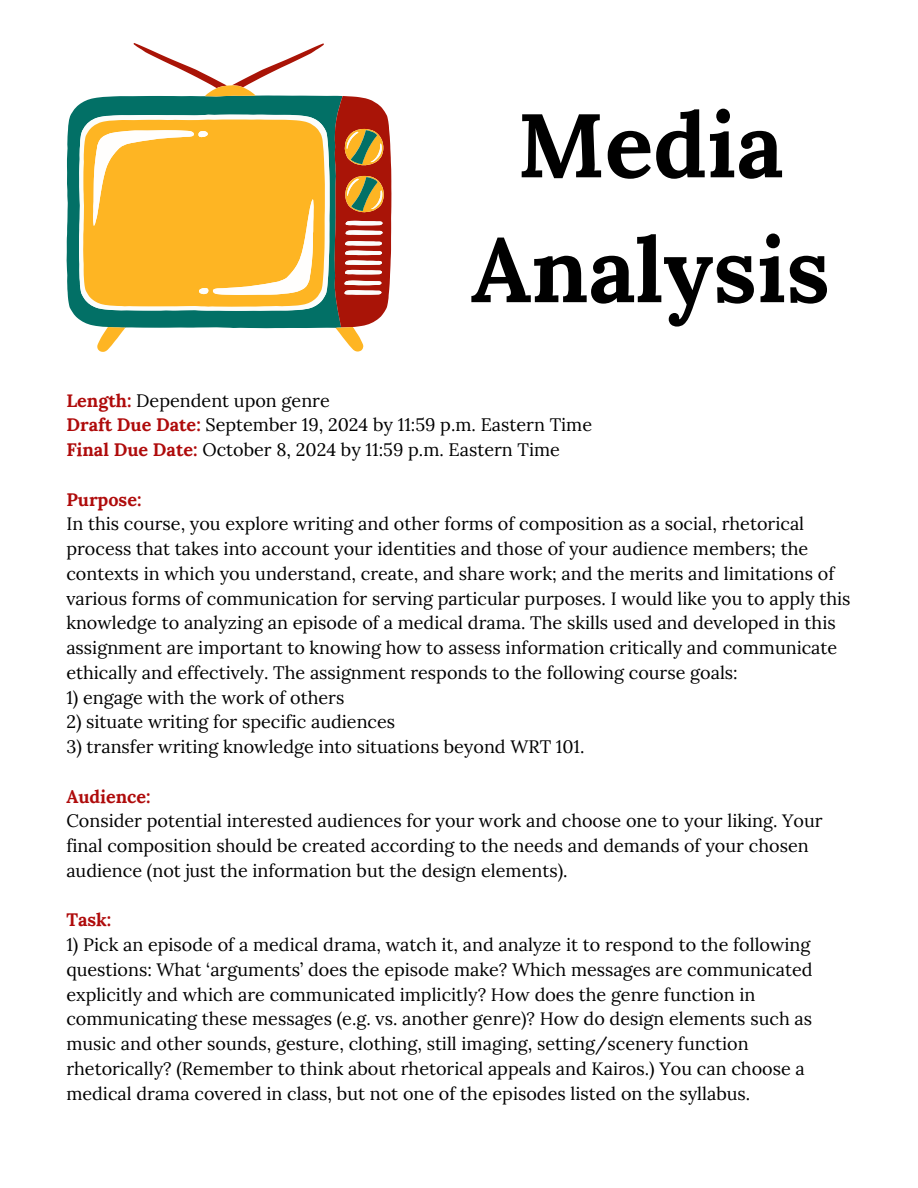
<style>
.page{position:relative;width:918px;height:1188px;background:#fff}
.page>*{position:absolute;margin:0;border:0;box-sizing:border-box;transform-origin:0 0}
.t1{font:700 90px/124.8px "Lora";color:#000;text-align:center}
.t2{font:18px/24.8px "Lora";color:#000}
.t3{font:700 18px "Lora";color:#af0b0b}
.s1{font-weight:700;color:#af0b0b}
</style>
<div class="page">
<svg style="left:67px;top:95px;width:273px;height:233px;background:#12786f"></svg>
<svg style="left:134px;top:43px;width:190px;height:53px"></svg>
<svg style="left:97px;top:327px;width:28px;height:25px"></svg>
<svg style="left:79px;top:115px;width:251px;height:196px"></svg>
<svg style="left:83px;top:119px;width:242px;height:188px;background:#f8bc3f"></svg>
<svg style="left:335px;top:96px;width:56px;height:256px"></svg>
<svg style="left:93px;top:130px;width:221px;height:165px;background:#febc38"></svg>
<p class="t1" style="left:471px;top:82px;width:360px">Media<br>Analysis</p>
<h1 class="t2" style="left:66px;top:388px;width:265px"><span class="s1">Length:</span> Dependent upon genre</h1>
<p class="t2" style="left:66px;top:413px;width:527px"><span class="s1">Draft Due Date:</span> September 19, 2024 by 11:59 p.m. Eastern Time</p>
<p class="t2" style="left:66px;top:437px;width:495px"><span class="s1">Final Due Date:</span> October 8, 2024 by 11:59 p.m. Eastern Time</p>
<p class="t3" style="left:66px;top:488px;width:77px">Purpose:</p>
<p class="t2" style="left:66px;top:512px;width:786px">In this course, you explore writing and other forms of composition as a social, rhetorical process that takes into account your identities and those of your audience members; the contexts in which you understand, create, and share work; and the merits and limitations of various forms of communication for serving particular purposes. I would like you to apply this knowledge to analyzing an episode of a medical drama. The skills used and developed in this assignment are important to knowing how to assess information critically and communicate ethically and effectively. The assignment responds to the following course goals:</p>
<p class="t2" style="left:66px;top:685px;width:279px">1) engage with the work of others</p>
<p class="t2" style="left:66px;top:710px;width:330px">2) situate writing for specific audiences</p>
<p class="t2" style="left:66px;top:734px;width:520px">3) transfer writing knowledge into situations beyond WRT 101.</p>
<p class="t3" style="left:66px;top:785px;width:86px">Audience:</p>
<p class="t2" style="left:66px;top:809px;width:758px">Consider potential interested audiences for your work and choose one to your liking. Your final composition should be created according to the needs and demands of your chosen audience (not just the information but the design elements).</p>
<p class="t3" style="left:66px;top:908px;width:47px">Task:</p>
<p class="t2" style="left:66px;top:932px;width:748px">1) Pick an episode of a medical drama, watch it, and analyze it to respond to the following questions: What ‘arguments’ does the episode make? Which messages are communicated explicitly and which are communicated implicitly? How does the genre function in communicating these messages (e.g. vs. another genre)? How do design elements such as music and other sounds, gesture, clothing, still imaging, setting/scenery function rhetorically? (Remember to think about rhetorical appeals and Kairos.) You can choose a medical drama covered in class, but not one of the episodes listed on the syllabus.</p>
</div>
